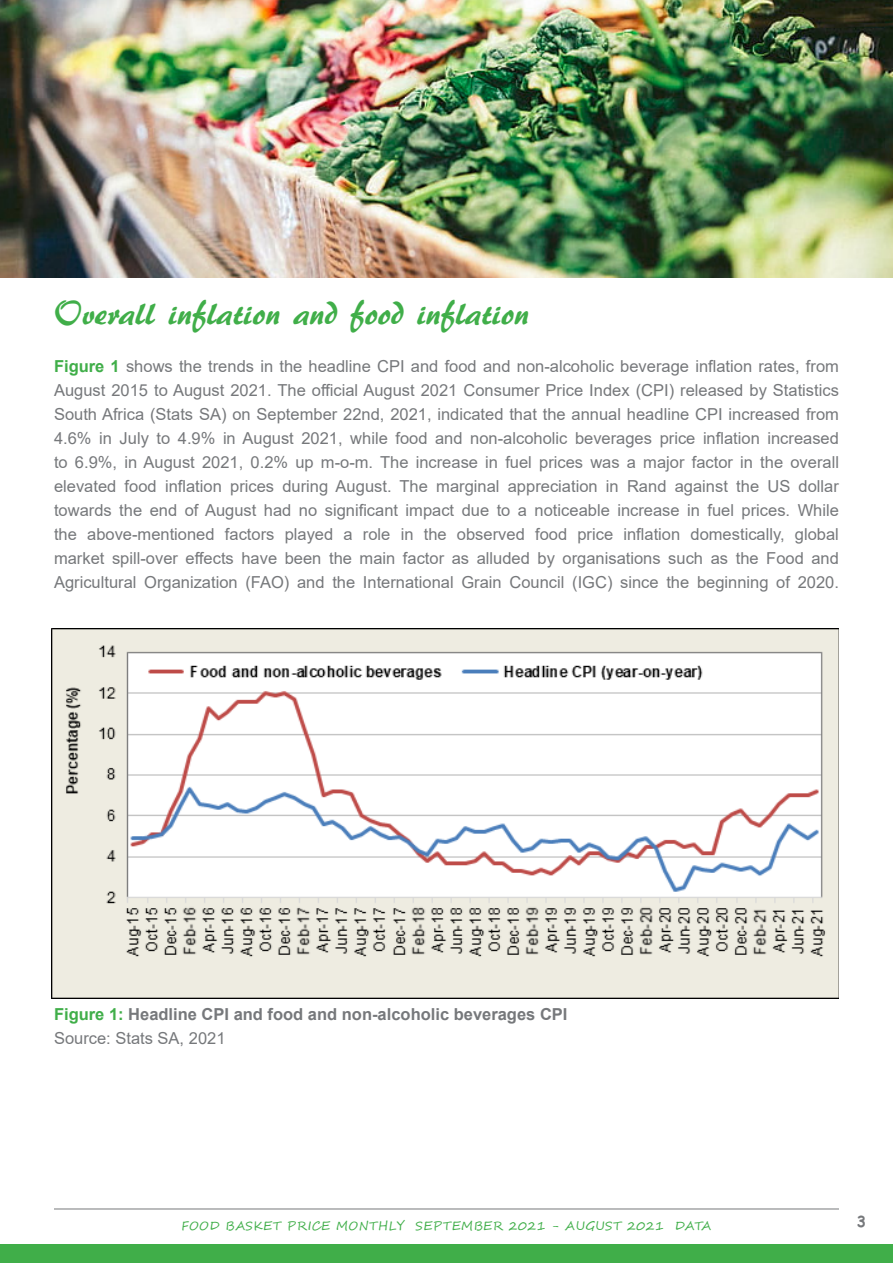
<style>
.page{position:relative;width:893px;height:1263px;background:#fff}
.page>*{position:absolute;margin:0;border:0;box-sizing:border-box;transform-origin:0 0}
.t1{font:34.5px "ARBERKLEY";color:#40ae49}
.t2{font:16.5px/24px "Arial";color:#76787b;text-align:justify}
.t3{font:700 16.5px "Arial";color:#76787b}
.t4{font:700 15px "Comic Sans MS";color:#76787b}
.t5{font:12px "Segoe Script";letter-spacing:.04em;color:#40ae49}
.s1{font-weight:700;color:#40ae49}
.s2{color:#40ae49}
</style>
<div class="page">
<hr style="left:54px;top:1208px;width:785px;height:1px;background:#76787b">
<div style="left:0;top:1244px;width:893px;height:19px;background:#40ae49"></div>
<img style="left:0;top:0;width:893px;height:278px">
<img style="left:52px;top:629px;width:787px;height:370px">
<p class="t1" style="left:54px;top:291px;width:476px">Overall inflation and food inflation</p>
<p class="t2" style="left:54px;top:354px;width:786px"><span class="s1">Figure 1</span> shows the trends in the headline CPI and food and non-alcoholic beverage inflation rates, from August 2015 to August 2021. The official August 2021 Consumer Price Index (CPI) released by Statistics South Africa (Stats SA) on September 22nd, 2021, indicated that the annual headline CPI increased from 4.6% in July to 4.9% in August 2021, while food and non-alcoholic beverages price inflation increased to 6.9%, in August 2021, 0.2% up m-o-m. The increase in fuel prices was a major factor in the overall elevated food inflation prices during August. The marginal appreciation in Rand against the US dollar towards the end of August had no significant impact due to a noticeable increase in fuel prices. While the above-mentioned factors played a role in the observed food price inflation domestically, global market spill-over effects have been the main factor as alluded by organisations such as the Food and Agricultural Organization (FAO) and the International Grain Council (IGC) since the beginning of 2020.</p>
<p class="t3" style="left:54px;top:1002px;width:515px"><span class="s2">Figure 1:</span> Headline CPI and food and non-alcoholic beverages CPI</p>
<p class="t2" style="left:54px;top:1026px;width:173px">Source: Stats SA, 2021</p>
<p class="t5" style="left:182px;top:1216px;width:531px">FOOD BASKET PRICE MONTHLY SEPTEMBER 2021 - AUGUST 2021 DATA</p>
<p class="t4" style="left:857px;top:1210px;width:11px">3</p>
</div>
